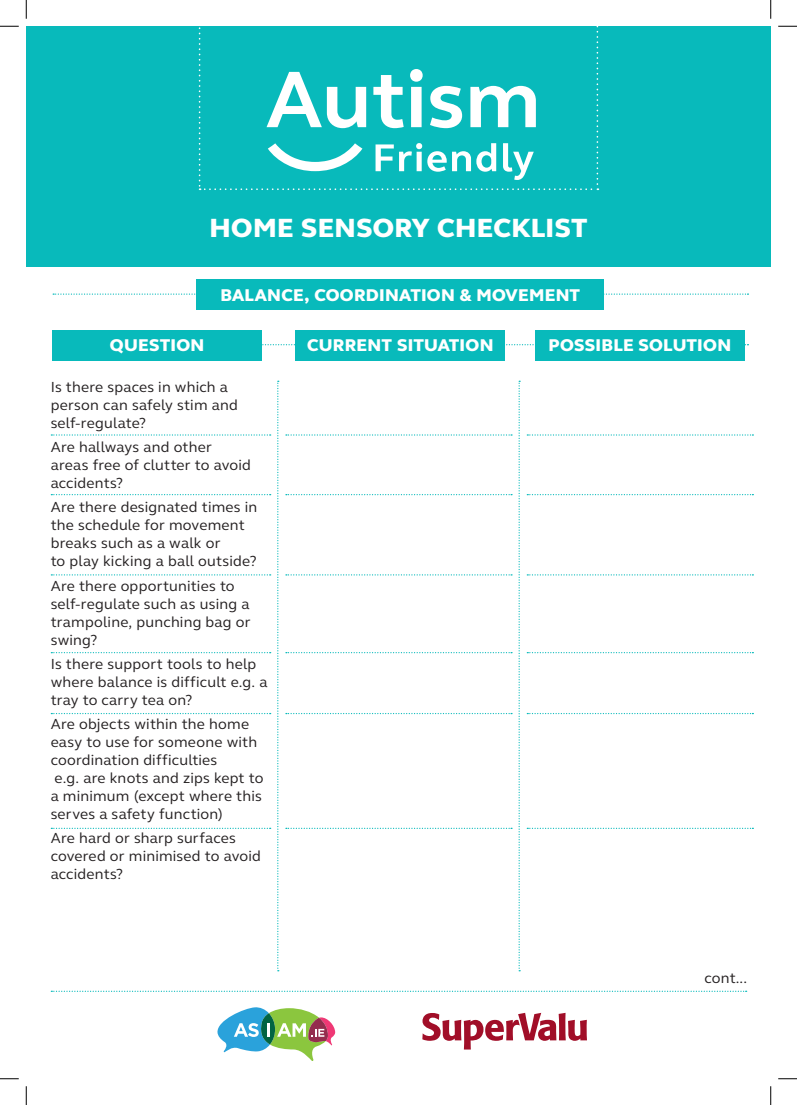
<style>
.page{position:relative;width:797px;height:1105px;background:#fff}
.page>*{position:absolute;margin:0;border:0;box-sizing:border-box;transform-origin:0 0}
.t1{font:800 27px "FS Elliot";letter-spacing:.015em;color:#fff}
.t2{font:800 17.5px "FS Elliot";letter-spacing:.015em;color:#fff}
.t3{font:15px/18px "FS Elliot";letter-spacing:.015em;color:#231f20}
</style>
<div class="page">
<svg style="left:53px;top:293px;width:695px;height:2px"></svg>
<svg style="left:262px;top:344px;width:486px;height:1px"></svg>
<svg style="left:277px;top:381px;width:2px;height:590px"></svg>
<svg style="left:518px;top:381px;width:2px;height:590px"></svg>
<div style="left:196px;top:279px;width:408px;height:31px;background:#08babb"></div>
<div style="left:296px;top:330px;width:209px;height:31px;background:#08babb"></div>
<div style="left:535px;top:330px;width:209px;height:31px;background:#08babb"></div>
<div style="left:52px;top:330px;width:210px;height:31px;background:#08babb"></div>
<div style="left:26px;top:26px;width:744px;height:240px;background:#08babb"></div>
<svg style="left:199px;top:26px;width:399px;height:164px"></svg>
<svg style="left:217px;top:1007px;width:118px;height:54px"></svg>
<svg style="left:422px;top:1013px;width:165px;height:36px"></svg>
<svg style="left:51px;top:991px;width:695px;height:1px"></svg>
<svg style="left:51px;top:828px;width:220px;height:1px"></svg>
<svg style="left:51px;top:434px;width:220px;height:2px"></svg>
<svg style="left:51px;top:494px;width:220px;height:1px"></svg>
<svg style="left:51px;top:574px;width:220px;height:1px"></svg>
<svg style="left:51px;top:652px;width:220px;height:1px"></svg>
<svg style="left:51px;top:713px;width:220px;height:1px"></svg>
<svg style="left:286px;top:828px;width:226px;height:1px"></svg>
<svg style="left:286px;top:434px;width:226px;height:2px"></svg>
<svg style="left:286px;top:494px;width:226px;height:1px"></svg>
<svg style="left:286px;top:574px;width:226px;height:1px"></svg>
<svg style="left:286px;top:652px;width:226px;height:1px"></svg>
<svg style="left:286px;top:713px;width:226px;height:1px"></svg>
<svg style="left:527px;top:828px;width:226px;height:1px"></svg>
<svg style="left:527px;top:434px;width:226px;height:2px"></svg>
<svg style="left:527px;top:494px;width:226px;height:1px"></svg>
<svg style="left:527px;top:574px;width:226px;height:1px"></svg>
<svg style="left:527px;top:652px;width:226px;height:1px"></svg>
<svg style="left:527px;top:713px;width:226px;height:1px"></svg>
<svg style="left:0;top:25px;width:19px;height:2px"></svg>
<svg style="left:778px;top:25px;width:19px;height:2px"></svg>
<svg style="left:0;top:1078px;width:19px;height:1px"></svg>
<svg style="left:778px;top:1078px;width:19px;height:1px"></svg>
<svg style="left:25px;top:0;width:2px;height:19px"></svg>
<svg style="left:25px;top:1086px;width:2px;height:19px"></svg>
<svg style="left:770px;top:0;width:1px;height:19px"></svg>
<svg style="left:770px;top:1086px;width:1px;height:19px"></svg>
<p class="t1" style="left:209px;top:210px;width:379px">HOME SENSORY CHECKLIST</p>
<p class="t2" style="left:220px;top:283px;width:361px">BALANCE, COORDINATION &amp; MOVEMENT</p>
<p class="t2" style="left:110px;top:334px;width:96px">QUESTION</p>
<p class="t2" style="left:307px;top:334px;width:188px">CURRENT SITUATION</p>
<p class="t2" style="left:548px;top:334px;width:184px">POSSIBLE SOLUTION</p>
<p class="t3" style="left:51px;top:377px;width:189px">Is there spaces in which a person can safely stim and self-regulate?</p>
<p class="t3" style="left:51px;top:438px;width:202px">Are hallways and other areas free of clutter to avoid accidents?</p>
<p class="t3" style="left:51px;top:498px;width:208px">Are there designated times in the schedule for movement breaks such as a walk or<br>to play kicking a ball outside?</p>
<p class="t3" style="left:51px;top:576px;width:201px">Are there opportunities to self-regulate such as using a trampoline, punching bag or swing?</p>
<p class="t3" style="left:51px;top:654px;width:218px">Is there support tools to help where balance is difficult e.g. a tray to carry tea on?</p>
<p class="t3" style="left:51px;top:715px;width:214px">Are objects within the home easy to use for someone with coordination difficulties<br>e.g. are knots and zips kept to a minimum (except where this serves a safety function)</p>
<p class="t3" style="left:51px;top:829px;width:212px">Are hard or sharp surfaces covered or minimised to avoid accidents?</p>
<p class="t3" style="left:704px;top:968px;width:44px">cont...</p>
</div>
